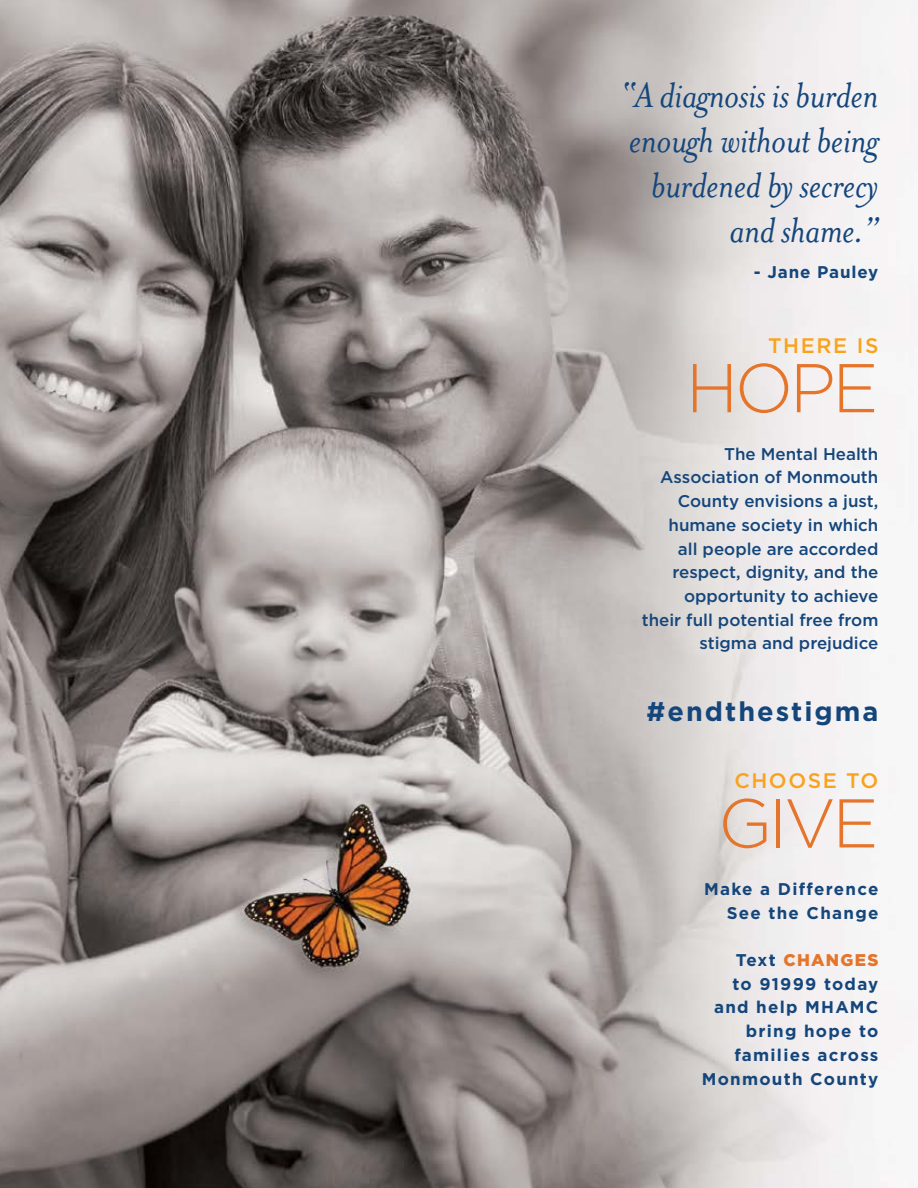
<style>
.page{position:relative;width:918px;height:1188px;background:#fff}
.page>*{position:absolute;margin:0;border:0;box-sizing:border-box;transform-origin:0 0}
.t1{font:300 68.85px "Gotham";letter-spacing:-.05em;color:#e5752b}
.t2{font:italic 40.5px/45px "Mrs Eaves";letter-spacing:-.01em;color:#14467c;text-align:right}
.t3{font:700 27px "Gotham";letter-spacing:.075em;color:#14467c}
.t4{font:500 21px "Gotham";letter-spacing:.075em;color:#faa21b}
.t5{font:500 16.95px/23.7px "Gotham";color:#14467c;text-align:right}
.t6{font:700 16.95px/23.7px "Gotham";letter-spacing:.075em;color:#14467c;text-align:right}
.t7{font:700 16.95px "Gotham";letter-spacing:.05em;color:#14467c}
.s1{font-weight:900;color:#e5752b}
</style>
<div class="page">
<img style="left:0;top:0;width:918px;height:1188px">
<svg style="left:0;top:896px;width:1px;height:53px"></svg>
<h2 class="t2" style="left:620px;top:73px;width:260px">“A diagnosis is burden enough without being burdened by secrecy and shame.”</h2>
<p class="t7" style="left:754px;top:261px;width:126px">- Jane Pauley</p>
<p class="t4" style="left:768px;top:332px;width:112px">THERE IS</p>
<h1 class="t1" style="left:686px;top:344px;width:194px">HOPE</h1>
<p class="t5" style="left:642px;top:442px;width:238px">The Mental Health<br>Association of Monmouth<br>County envisions a just, humane society in which<br>all people are accorded respect, dignity, and the opportunity to achieve their full potential free from stigma and prejudice</p>
<h3 class="t3" style="left:647px;top:693px;width:233px">#endthestigma</h3>
<p class="t4" style="left:734px;top:767px;width:146px">CHOOSE TO</p>
<h1 class="t1" style="left:718px;top:780px;width:162px">GIVE</h1>
<p class="t6" style="left:704px;top:877px;width:176px">Make a Difference<br>See the Change</p>
<p class="t6" style="left:702px;top:948px;width:178px">Text <span class="s1">CHANGES<br></span>to 91999 today and help MHAMC bring hope to families across<br>Monmouth County</p>
</div>
